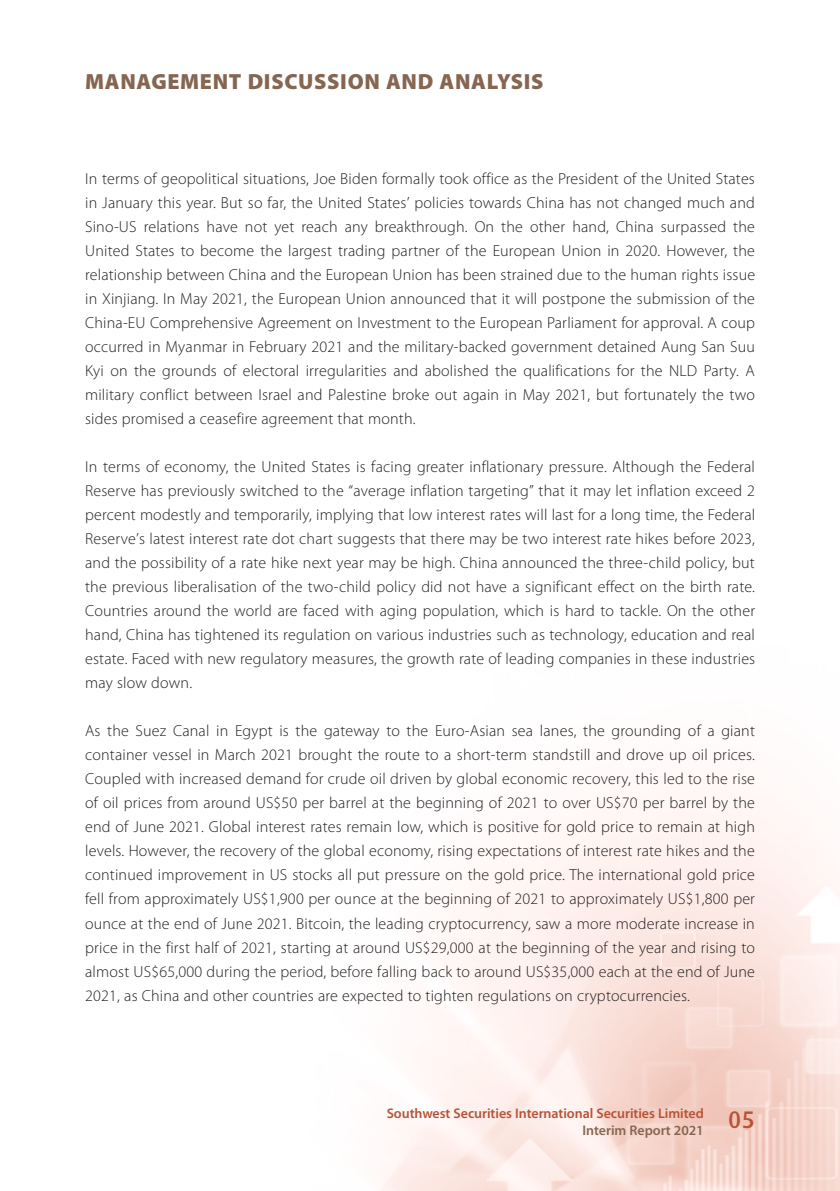
<style>
.page{position:relative;width:840px;height:1191px;background:#fff}
.page>*{position:absolute;margin:0;border:0;box-sizing:border-box;transform-origin:0 0}
.t1{font:500 24px "Dax";color:#b85335}
.t2{font:900 22px "Myriad Pro";letter-spacing:.03em;color:#866651}
.Body_Text{font:300 16px/24px "Myriad Pro";letter-spacing:.01em;color:#231f20;text-align:justify}
.t3{font:600 14px "Myriad Pro";letter-spacing:-.005em;color:#b85335}
.t4{font:600 14px "Myriad Pro";letter-spacing:-.005em;color:#866651}
</style>
<div class="page">
<img style="left:382px;top:804px;width:457px;height:387px">
<h2 class="t2" style="left:85px;top:67px;width:459px">MANAGEMENT DISCUSSION AND ANALYSIS</h2>
<p class="Body_Text" style="left:85px;top:167px;width:671px">In terms of geopolitical situations, Joe Biden formally took office as the President of the United States in January this year. But so far, the United States’ policies towards China has not changed much and Sino-US relations have not yet reach any breakthrough. On the other hand, China surpassed the United States to become the largest trading partner of the European Union in 2020. However, the relationship between China and the European Union has been strained due to the human rights issue in Xinjiang. In May 2021, the European Union announced that it will postpone the submission of the China-EU Comprehensive Agreement on Investment to the European Parliament for approval. A coup occurred in Myanmar in February 2021 and the military-backed government detained Aung San Suu Kyi on the grounds of electoral irregularities and abolished the qualifications for the NLD Party. A military conflict between Israel and Palestine broke out again in May 2021, but fortunately the two sides promised a ceasefire agreement that month.</p>
<p class="Body_Text" style="left:85px;top:455px;width:671px">In terms of economy, the United States is facing greater inflationary pressure. Although the Federal Reserve has previously switched to the “average inflation targeting” that it may let inflation exceed 2 percent modestly and temporarily, implying that low interest rates will last for a long time, the Federal Reserve’s latest interest rate dot chart suggests that there may be two interest rate hikes before 2023, and the possibility of a rate hike next year may be high. China announced the three-child policy, but the previous liberalisation of the two-child policy did not have a significant effect on the birth rate.<br>Countries around the world are faced with aging population, which is hard to tackle. On the other hand, China has tightened its regulation on various industries such as technology, education and real estate. Faced with new regulatory measures, the growth rate of leading companies in these industries may slow down.</p>
<p class="Body_Text" style="left:85px;top:719px;width:671px">As the Suez Canal in Egypt is the gateway to the Euro-Asian sea lanes, the grounding of a giant container vessel in March 2021 brought the route to a short-term standstill and drove up oil prices.<br>Coupled with increased demand for crude oil driven by global economic recovery, this led to the rise of oil prices from around US$50 per barrel at the beginning of 2021 to over US$70 per barrel by the end of June 2021. Global interest rates remain low, which is positive for gold price to remain at high levels. However, the recovery of the global economy, rising expectations of interest rate hikes and the continued improvement in US stocks all put pressure on the gold price. The international gold price fell from approximately US$1,900 per ounce at the beginning of 2021 to approximately US$1,800 per ounce at the end of June 2021. Bitcoin, the leading cryptocurrency, saw a more moderate increase in price in the first half of 2021, starting at around US$29,000 at the beginning of the year and rising to almost US$65,000 during the period, before falling back to around US$35,000 each at the end of June 2021, as China and other countries are expected to tighten regulations on cryptocurrencies.</p>
<p class="t3" style="left:386px;top:1104px;width:318px">Southwest Securities International Securities Limited</p>
<p class="t4" style="left:582px;top:1121px;width:123px">Interim Report 2021</p>
<h1 class="t1" style="left:727px;top:1106px;width:28px">05</h1>
</div>
